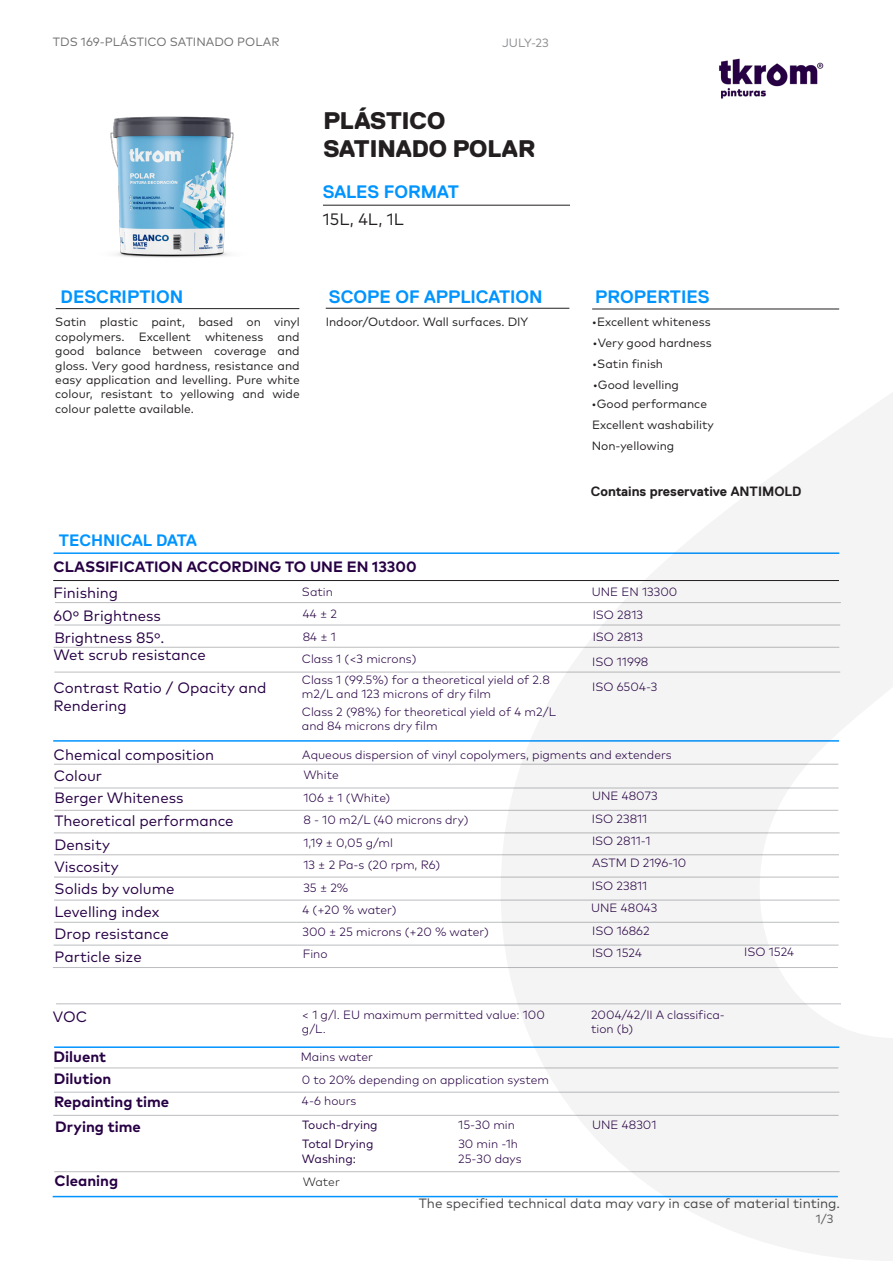
<style>
.page{position:relative;width:893px;height:1263px;background:#fff}
.page>*{position:absolute;margin:0;border:0;box-sizing:border-box;transform-origin:0 0}
.t1{font:800 24px/28.8px "Replica Pro";color:#231f20}
.t2{font:700 18px "Replica";color:#0094ff}
.t3{font:700 16.5px "Replica";color:#0094ff}
.t4{font:16.5px "Mark Pro";color:#231f20}
.t5{font:15px/23px "Mark Pro";color:#270044}
.t6{font:700 15px/23.4px "Mark Pro";color:#270044}
.t7{font:13.5px "Mark Pro";color:#46484a}
.t8{font:700 13.5px "Replica Pro";color:#231f20}
.t9{font:300 12px/14.4px "Mark Pro";color:#270044}
.t10{font:12px/14.4px "Mark Pro";color:#231f20;text-align:justify}
.t11{font:12px/19.5px "Mark Pro";color:#270044}
.t12{font:12px "Mark Pro";color:#6e6e6e}
.t13{font:12px "Mark Pro";color:#8b8d90}
.t14{font:300 12px "Mark Pro";color:#231f20}
.t15{font:12px "Mark Pro";color:#5c5c5f}
</style>
<div class="page">
<img style="left:110px;top:116px;width:124px;height:142px">
<hr style="left:323px;top:205px;width:247px;height:1px;background:#231f20">
<hr style="left:592px;top:309px;width:247px;height:1px;background:#231f20">
<hr style="left:326px;top:308px;width:243px;height:1px;background:#231f20">
<hr style="left:56px;top:308px;width:243px;height:1px;background:#231f20">
<hr style="left:54px;top:552px;width:785px;height:2px;background:#0094ff">
<hr style="left:53px;top:580px;width:786px;height:1px;background:#231f20">
<hr style="left:55px;top:602px;width:786px;height:1px;background:#bcbdc0">
<hr style="left:54px;top:625px;width:786px;height:1px;background:#bcbdc0">
<hr style="left:54px;top:647px;width:785px;height:1px;background:#bcbdc0">
<hr style="left:53px;top:740px;width:786px;height:2px;background:#0094ff">
<hr style="left:54px;top:764px;width:784px;height:1px;background:#bcbdc0">
<hr style="left:54px;top:788px;width:785px;height:1px;background:#bcbdc0">
<hr style="left:54px;top:810px;width:784px;height:1px;background:#bcbdc0">
<hr style="left:54px;top:854px;width:785px;height:1px;background:#bcbdc0">
<hr style="left:54px;top:877px;width:785px;height:1px;background:#bcbdc0">
<hr style="left:54px;top:900px;width:786px;height:1px;background:#bcbdc0">
<hr style="left:54px;top:922px;width:785px;height:1px;background:#bcbdc0">
<hr style="left:54px;top:1046px;width:785px;height:2px;background:#0094ff">
<hr style="left:54px;top:833px;width:786px;height:1px;background:#bcbdc0">
<hr style="left:54px;top:945px;width:785px;height:1px;background:#bcbdc0">
<hr style="left:54px;top:1068px;width:784px;height:1px;background:#bcbdc0">
<hr style="left:54px;top:1092px;width:785px;height:1px;background:#bcbdc0">
<hr style="left:53px;top:1115px;width:786px;height:1px;background:#bcbdc0">
<hr style="left:54px;top:1171px;width:786px;height:1px;background:#bcbdc0">
<hr style="left:54px;top:672px;width:786px;height:1px;background:#bcbdc0">
<hr style="left:53px;top:967px;width:785px;height:1px;background:#bcbdc0">
<hr style="left:56px;top:1003px;width:785px;height:1px;background:#bcbdc0">
<img style="left:719px;top:58px;width:105px;height:41px">
<hr style="left:53px;top:1196px;width:785px;height:1px;background:#0094ff">
<svg style="left:501px;top:393px;width:392px;height:868px;fill:#f4f4f4"></svg>
<p class="t12" style="left:53px;top:33px;width:228px">TDS 169-PLÁSTICO SATINADO POLAR</p>
<p class="t13" style="left:502px;top:34px;width:48px">JULY-23</p>
<h1 class="t1" style="left:323px;top:106px;width:213px">PLÁSTICO<br>SATINADO POLAR</h1>
<h2 class="t2" style="left:323px;top:182px;width:138px">SALES FORMAT</h2>
<h3 class="t4" style="left:323px;top:206px;width:82px">15L, 4L, 1L</h3>
<h2 class="t2" style="left:61px;top:287px;width:124px">DESCRIPTION</h2>
<h2 class="t2" style="left:329px;top:287px;width:215px">SCOPE OF APPLICATION</h2>
<p class="t10" style="left:55px;top:314px;width:246px">Satin plastic paint, based on vinyl copolymers. Excellent whiteness and good balance between coverage and gloss. Very good hardness, resistance and easy application and levelling. Pure white colour, resistant to yellowing and wide colour palette available.</p>
<p class="t10" style="left:326px;top:314px;width:204px">Indoor/Outdoor. Wall surfaces. DIY</p>
<h2 class="t2" style="left:595px;top:287px;width:116px">PROPERTIES</h2>
<p class="t10" style="left:592px;top:314px;width:120px">•Excellent whiteness</p>
<p class="t10" style="left:592px;top:335px;width:121px">•Very good hardness</p>
<p class="t10" style="left:592px;top:356px;width:73px">•Satin finish</p>
<p class="t10" style="left:593px;top:377px;width:88px">•Good levelling</p>
<p class="t10" style="left:592px;top:393px;width:124px;line-height:20.9px;text-align:left">•Good performance<br>Excellent washability<br>Non-yellowing</p>
<p class="t8" style="left:591px;top:484px;width:212px">Contains preservative ANTIMOLD</p>
<h3 class="t3" style="left:59px;top:531px;width:139px">TECHNICAL DATA</h3>
<p class="t6" style="left:54px;top:554px;width:365px">CLASSIFICATION ACCORDING TO UNE EN 13300</p>
<p class="t5" style="left:54px;top:580px;width:109px">Finishing<br>60º Brightness</p>
<p class="t9" style="left:302px;top:579px;width:37px;line-height:23px">Satin<br>44 ± 2</p>
<p class="t9" style="left:592px;top:579px;width:87px;line-height:23.1px">UNE EN 13300<br>ISO 2813</p>
<p class="t5" style="left:54px;top:625px;width:112px">Brightness 85º.</p>
<p class="t5" style="left:54px;top:678px;width:214px;line-height:18px">Contrast Ratio / Opacity and<br>Rendering</p>
<p class="t9" style="left:593px;top:628px;width:52px">ISO 2813</p>
<p class="t9" style="left:303px;top:628px;width:35px">84 ± 1</p>
<p class="t9" style="left:302px;top:671px;width:249px">Class 1 (99.5%) for a theoretical yield of 2.8 m2/L and 123 microns of dry film</p>
<p class="t5" style="left:54px;top:642px;width:154px">Wet scrub resistance</p>
<p class="t9" style="left:302px;top:651px;width:116px">Class 1 (&lt;3 microns)</p>
<p class="t9" style="left:592px;top:653px;width:58px">ISO 11998</p>
<p class="t9" style="left:592px;top:678px;width:67px">ISO 6504-3</p>
<p class="t9" style="left:302px;top:703px;width:255px">Class 2 (98%) for theoretical yield of 4 m2/L and 84 microns dry film</p>
<p class="t5" style="left:54px;top:742px;width:162px">Chemical composition</p>
<p class="t9" style="left:302px;top:746px;width:371px">Aqueous dispersion of vinyl copolymers, pigments and extenders</p>
<p class="t5" style="left:54px;top:764px;width:131px;line-height:21.1px">Colour<br>Berger Whiteness</p>
<p class="t9" style="left:303px;top:762px;width:88px;line-height:22.6px">White<br>106 ± 1 (White)</p>
<p class="t9" style="left:592px;top:788px;width:67px">UNE 48073</p>
<p class="t5" style="left:55px;top:808px;width:181px">Theoretical performance</p>
<p class="t9" style="left:303px;top:812px;width:167px">8 - 10 m2/L (40 microns dry)</p>
<p class="t9" style="left:592px;top:810px;width:57px">ISO 23811</p>
<p class="t5" style="left:55px;top:832px;width:57px">Density</p>
<p class="t5" style="left:54px;top:854px;width:122px;line-height:22.5px">Viscosity<br>Solids by volume</p>
<p class="t9" style="left:303px;top:830px;width:138px;line-height:22.4px">1,19 ± 0,05 g/ml<br>13 ± 2 Pa-s (20 rpm, R6)</p>
<p class="t9" style="left:592px;top:828px;width:96px;line-height:22.4px">ISO 2811-1<br>ASTM D 2196-10</p>
<p class="t9" style="left:303px;top:879px;width:47px">35 ± 2%</p>
<p class="t9" style="left:592px;top:877px;width:57px">ISO 23811</p>
<p class="t5" style="left:55px;top:899px;width:106px">Levelling index</p>
<p class="t9" style="left:302px;top:901px;width:96px">4 (+20 % water)</p>
<p class="t9" style="left:591px;top:900px;width:68px">UNE 48043</p>
<p class="t5" style="left:55px;top:921px;width:116px">Drop resistance</p>
<p class="t9" style="left:302px;top:924px;width:188px">300 ± 25 microns (+20 % water)</p>
<p class="t9" style="left:592px;top:922px;width:59px">ISO 16862</p>
<p class="t5" style="left:55px;top:944px;width:89px">Particle size</p>
<p class="t9" style="left:303px;top:946px;width:26px">Fino</p>
<p class="t9" style="left:592px;top:945px;width:52px">ISO 1524</p>
<p class="t5" style="left:53px;top:1004px;width:36px">VOC</p>
<p class="t9" style="left:302px;top:1006px;width:245px">&lt; 1 g/l. EU maximum permitted value: 100 g/L.</p>
<p class="t9" style="left:591px;top:1006px;width:135px">2004/42/II A classifica&shy;tion (b)</p>
<p class="t6" style="left:54px;top:1044px;width:54px">Diluent</p>
<p class="t9" style="left:301px;top:1048px;width:74px">Mains water</p>
<p class="t6" style="left:54px;top:1065px;width:117px">Dilution<br>Repainting time</p>
<p class="t9" style="left:302px;top:1068px;width:249px;line-height:21.3px">0 to 20% depending on application system<br>4-6 hours</p>
<p class="t6" style="left:55px;top:1114px;width:87px">Drying time</p>
<p class="t11" style="left:302px;top:1113px;width:77px">Touch-drying<br>Total Drying</p>
<p class="t11" style="left:302px;top:1148px;width:55px">Washing:</p>
<p class="t9" style="left:458px;top:1116px;width:58px">15-30 min</p>
<p class="t9" style="left:592px;top:1116px;width:66px">UNE 48301</p>
<p class="t9" style="left:458px;top:1135px;width:65px;line-height:14.9px">30 min -1h<br>25-30 days</p>
<p class="t6" style="left:55px;top:1167px;width:65px">Cleaning</p>
<p class="t14" style="left:303px;top:1173px;width:39px">Water</p>
<p class="t9" style="left:744px;top:944px;width:52px">ISO 1524</p>
<p class="t7" style="left:419px;top:1193px;width:423px">The specified technical data may vary in case of material tinting.</p>
<p class="t15" style="left:816px;top:1210px;width:19px">1/3</p>
</div>
